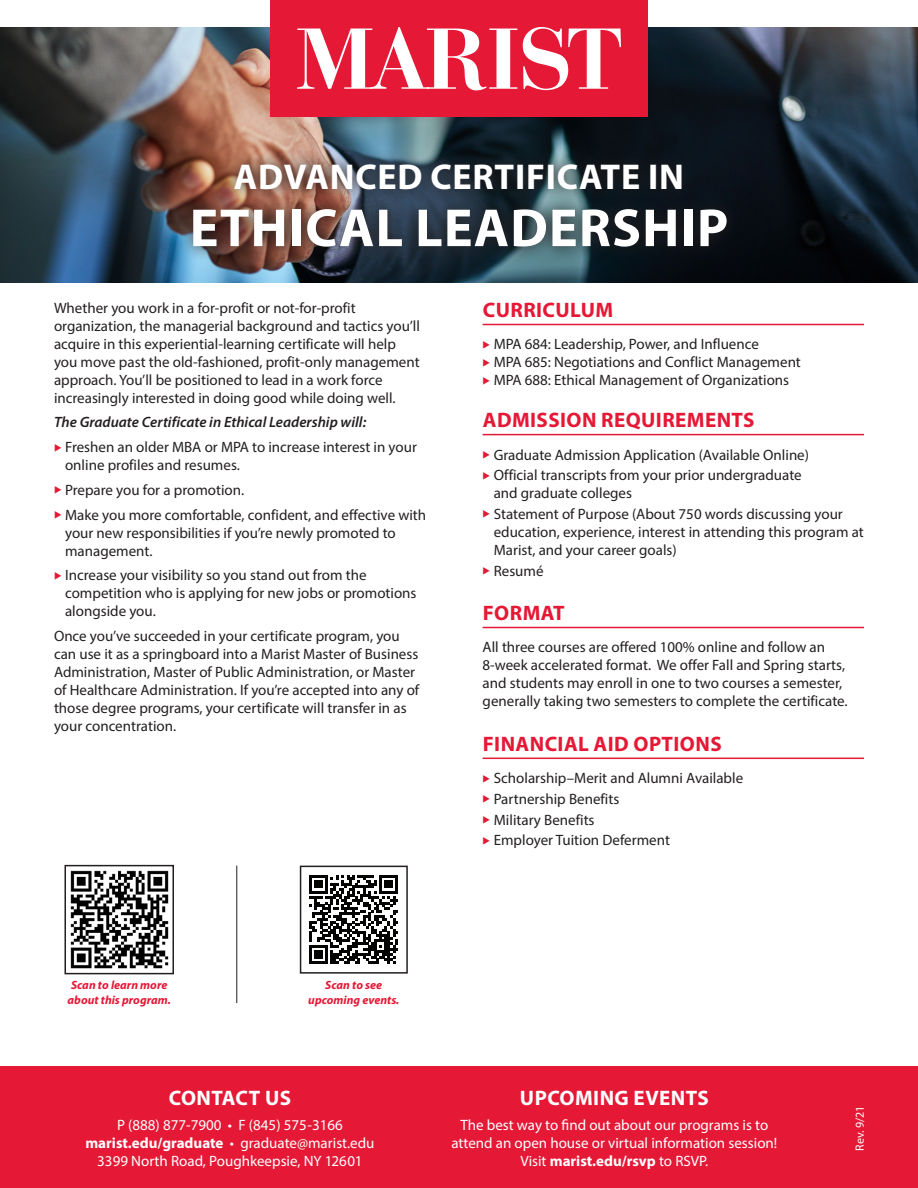
<style>
.page{position:relative;width:918px;height:1188px;background:#fff}
.page>*{position:absolute;margin:0;border:0;box-sizing:border-box;transform-origin:0 0}
.t1{font:700 54px "Myriad Pro";letter-spacing:.02em;color:#fff}
.t2{font:700 36px "Myriad Pro";letter-spacing:.02em;color:#fff}
.MyriadPro-Bold__14pt{font:700 21px "Myriad Pro";letter-spacing:.02em;color:#e51836}
.t3{font:700 21px "Myriad Pro";letter-spacing:.02em;color:#fff}
.MyriadPro-Regular__1{font:15px/18px "Myriad Pro";color:#231f20}
.t4{font:15px/18px "Myriad Pro";color:#fff;text-align:center}
.MyriadPro-Regular__1-2{font:italic 600 15px "Myriad Pro";color:#231f20}
.t5{font:700 15px "Myriad Pro";color:#fff}
.MyriadPro-Bold__14pt-2{font:italic 700 12px/14.4px "Myriad Pro";color:#e51836}
.MyriadPro-Bold__14pt-3{font:12px "Myriad Pro";color:#fff}
.s1{color:#e51836}
.s2{font-weight:700}
.s3{font-weight:400}
</style>
<div class="page">
<img style="left:0;top:27px;width:918px;height:256px">
<img style="left:179px;top:150px;width:562px;height:112px">
<div style="left:0;top:1066px;width:918px;height:122px;background:#e51836"></div>
<div style="left:270px;top:0;width:378px;height:117px;background:#e51836"></div>
<svg style="left:297px;top:27px;width:220px;height:63px"></svg>
<svg style="left:523px;top:27px;width:98px;height:63px"></svg>
<hr style="left:483px;top:324px;width:381px;height:1px;background:#e51836">
<hr style="left:483px;top:434px;width:381px;height:1px;background:#e51836">
<hr style="left:483px;top:627px;width:381px;height:1px;background:#e51836">
<hr style="left:483px;top:758px;width:381px;height:1px;background:#e51836">
<img style="left:70px;top:870px;width:99px;height:99px">
<div style="left:64px;top:865px;width:110px;height:109px;border:2px solid #231f20"></div>
<svg style="left:309px;top:875px;width:89px;height:89px"></svg>
<div style="left:300px;top:866px;width:108px;height:108px;border:2px solid #231f20"></div>
<hr style="left:236px;top:866px;width:1px;height:137px;background:#231f20">
<p class="t2" style="left:234px;top:154px;width:452px">ADVANCED CERTIFICATE IN</p>
<p class="t1" style="left:190px;top:193px;width:540px">ETHICAL LEADERSHIP</p>
<p class="MyriadPro-Regular__1" style="left:54px;top:298px;width:367px">Whether you work in a for-profit or not-for-profit organization, the managerial background and tactics you’ll acquire in this experiential-learning certificate will help you move past the old-fashioned, profit-only management approach. You’ll be positioned to lead in a work force increasingly interested in doing good while doing well.</p>
<p class="MyriadPro-Regular__1-2" style="left:54px;top:413px;width:314px">The Graduate Certificate in Ethical Leadership will:</p>
<p class="MyriadPro-Regular__1" style="left:65px;top:438px;width:353px;text-indent:-11px"><span class="s1">◆</span> Freshen an older MBA or MPA to increase interest in your online profiles and resumes.</p>
<p class="MyriadPro-Regular__1" style="left:54px;top:480px;width:192px"><span class="s1">◆</span> Prepare you for a promotion.</p>
<p class="MyriadPro-Regular__1" style="left:65px;top:505px;width:363px;text-indent:-11px"><span class="s1">◆</span> Make you more comfortable, confident, and effective with your new responsibilities if you’re newly promoted to management.</p>
<p class="MyriadPro-Regular__1" style="left:65px;top:566px;width:353px;text-indent:-11px"><span class="s1">◆</span> Increase your visibility so you stand out from the competition who is applying for new jobs or promotions alongside you.</p>
<p class="MyriadPro-Regular__1" style="left:54px;top:627px;width:367px">Once you’ve succeeded in your certificate program, you can use it as a springboard into a Marist Master of Business Administration, Master of Public Administration, or Master of Healthcare Administration. If you’re accepted into any of those degree programs, your certificate will transfer in as your concentration.</p>
<p class="MyriadPro-Bold__14pt" style="left:483px;top:296px;width:132px">CURRICULUM</p>
<p class="MyriadPro-Regular__1" style="left:483px;top:335px;width:278px"><span class="s1">◆</span> MPA 684: Leadership, Power, and Influence</p>
<p class="MyriadPro-Regular__1" style="left:483px;top:353px;width:320px"><span class="s1">◆</span> MPA 685: Negotiations and Conflict Management</p>
<p class="MyriadPro-Regular__1" style="left:483px;top:371px;width:308px"><span class="s1">◆</span> MPA 688: Ethical Management of Organizations</p>
<p class="MyriadPro-Bold__14pt" style="left:483px;top:406px;width:273px">ADMISSION REQUIREMENTS</p>
<p class="MyriadPro-Regular__1" style="left:483px;top:445px;width:328px"><span class="s1">◆</span> Graduate Admission Application (Available Online)</p>
<p class="MyriadPro-Regular__1" style="left:494px;top:466px;width:310px;text-indent:-11px"><span class="s1">◆</span> Official transcripts from your prior undergraduate and graduate colleges</p>
<p class="MyriadPro-Regular__1" style="left:494px;top:505px;width:372px;text-indent:-11px"><span class="s1">◆</span> Statement of Purpose (About 750 words discussing your education, experience, interest in attending this program at<br>Marist, and your career goals)</p>
<p class="MyriadPro-Regular__1" style="left:483px;top:561px;width:62px"><span class="s1">◆</span> Resumé</p>
<p class="MyriadPro-Bold__14pt" style="left:483px;top:599px;width:83px">FORMAT</p>
<p class="MyriadPro-Regular__1" style="left:483px;top:638px;width:367px">All three courses are offered 100% online and follow an 8-week accelerated format. We offer Fall and Spring starts, and students may enroll in one to two courses a semester, generally taking two semesters to complete the certificate.</p>
<p class="MyriadPro-Bold__14pt" style="left:483px;top:730px;width:240px">FINANCIAL AID OPTIONS</p>
<p class="MyriadPro-Regular__1" style="left:483px;top:769px;width:262px"><span class="s1">◆</span> Scholarship–Merit and Alumni Available</p>
<p class="MyriadPro-Regular__1" style="left:483px;top:790px;width:138px"><span class="s1">◆</span> Partnership Benefits</p>
<p class="MyriadPro-Regular__1" style="left:483px;top:810px;width:113px"><span class="s1">◆</span> Military Benefits</p>
<p class="MyriadPro-Regular__1" style="left:483px;top:831px;width:189px"><span class="s1">◆</span> Employer Tuition Deferment</p>
<p class="MyriadPro-Bold__14pt-2" style="left:68px;top:978px;width:105px">Scan to learn more about this program.</p>
<p class="MyriadPro-Bold__14pt-2" style="left:308px;top:978px;width:93px;text-align:center">Scan to see upcoming events.</p>
<p class="t3" style="left:169px;top:1084px;width:124px">CONTACT US</p>
<p class="t4" style="left:85px;top:1115px;width:291px">P (888) 877-7900 • F (845) 575-3166 <span class="s2">marist.edu/graduate</span> • graduate@marist.edu</p>
<p class="t4" style="left:97px;top:1151px;width:267px">3399 North Road, Poughkeepsie, NY 12601</p>
<p class="t3" style="left:520px;top:1084px;width:190px">UPCOMING EVENTS</p>
<p class="t4" style="left:451px;top:1115px;width:327px">The best way to find out about our programs is to attend an open house or virtual information session!</p>
<p class="t5" style="left:521px;top:1151px;width:189px"><span class="s3">Visit</span> marist.edu/rsvp <span class="s3">to RSVP.</span></p>
<p class="MyriadPro-Bold__14pt-3" style="left:853px;top:1151px;width:47px;rotate:-90deg">Rev. 9/21</p>
</div>
